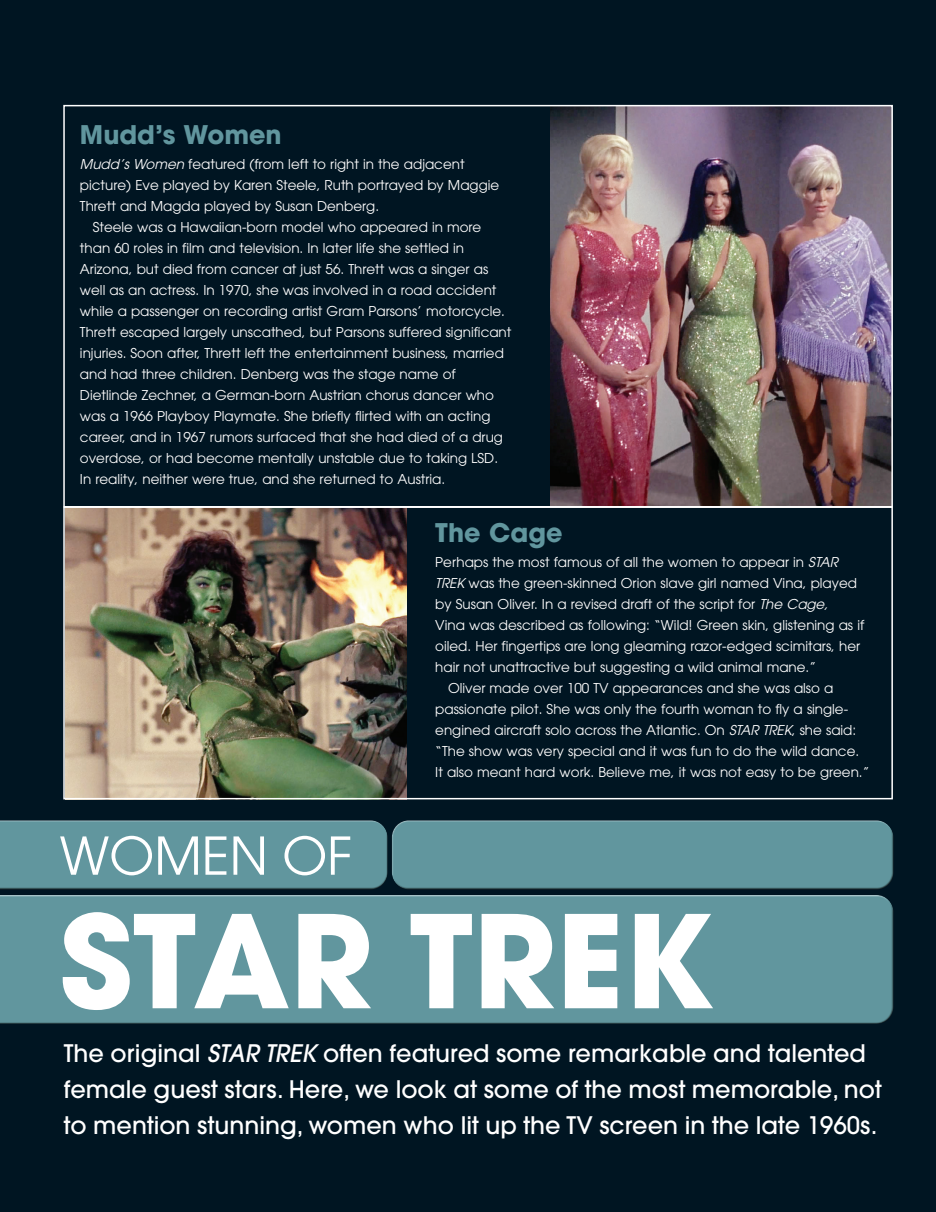
<style>
.page{position:relative;width:936px;height:1212px;background:#fff}
.page>*{position:absolute;margin:0;border:0;box-sizing:border-box;transform-origin:0 0}
.t1{font:700 127.5px "Avant Garde";color:#fff}
.t2{font:51.75px "Avant Garde LT";color:#fff}
.t3{font:700 25.5px "Avant Garde";color:#61969e}
.t4{font:500 24px/36px "Avant Garde";color:#fff}
.t5{font:13.5px/21px "Avant Garde";color:#fff}
.s1{font-family:"Avant Garde LT";font-style:italic}
.s2{font-style:italic}
</style>
<div class="page">
<div style="left:0;top:0;width:935px;height:1212px;background:#001522"></div>
<div style="left:0;top:893px;width:893px;height:122px;background:#fff;opacity:.75"></div>
<div style="left:0;top:900px;width:895px;height:125px;background:#61969e"></div>
<div style="left:0;top:819px;width:388px;height:61px;background:#fff;opacity:.75"></div>
<div style="left:0;top:826px;width:389px;height:65px;background:#61969e"></div>
<div style="left:391px;top:819px;width:503px;height:61px;background:#fff;opacity:.75"></div>
<div style="left:391px;top:826px;width:504px;height:65px;background:#61969e"></div>
<img style="left:66px;top:509px;width:340px;height:287px">
<img style="left:551px;top:108px;width:338px;height:396px">
<div style="left:63px;top:506px;width:829px;height:293px;border:2px solid #fff"></div>
<h3 class="t3" style="left:80px;top:118px;width:203px">Mudd’s Women</h3>
<p class="t5" style="left:80px;top:153px;width:421px"><span class="s1">Mudd’s Women</span> featured (from left to right in the adjacent picture) Eve played by Karen Steele, Ruth portrayed by Maggie<br>Thrett and Magda played by Susan Denberg.</p>
<p class="t5" style="left:80px;top:216px;width:433px;text-indent:13px">Steele was a Hawaiian-born model who appeared in more than 60 roles in film and television. In later life she settled in Arizona, but died from cancer at just 56. Thrett was a singer as well as an actress. In 1970, she was involved in a road accident while a passenger on recording artist Gram Parsons’ motorcycle.<br>Thrett escaped largely unscathed, but Parsons suffered significant injuries. Soon after, Thrett left the entertainment business, married and had three children. Denberg was the stage name of Dietlinde Zechner, a German-born Austrian chorus dancer who was a 1966 Playboy Playmate. She briefly flirted with an acting career, and in 1967 rumors surfaced that she had died of a drug overdose, or had become mentally unstable due to taking LSD.<br>In reality, neither were true, and she returned to Austria.</p>
<h3 class="t3" style="left:435px;top:516px;width:129px">The Cage</h3>
<p class="t5" style="left:435px;top:552px;width:404px">Perhaps the most famous of all the women to appear in <span class="s1">STAR</span></p>
<p class="t5" style="left:435px;top:573px;width:423px"><span class="s1">TREK</span> was the green-skinned Orion slave girl named Vina, played</p>
<p class="t5" style="left:435px;top:594px;width:394px">by Susan Oliver. In a revised draft of the script for <span class="s1">The Cage,</span></p>
<p class="t5" style="left:435px;top:615px;width:430px">Vina was described as following: “Wild! Green skin, glistening as if</p>
<p class="t5" style="left:435px;top:636px;width:426px">oiled. Her fingertips are long gleaming razor-edged scimitars, her</p>
<p class="t5" style="left:435px;top:657px;width:382px">hair not unattractive but suggesting a wild animal mane.”</p>
<p class="t5" style="left:448px;top:678px;width:387px">Oliver made over 100 TV appearances and she was also a</p>
<p class="t5" style="left:435px;top:699px;width:414px">passionate pilot. She was only the fourth woman to fly a single-</p>
<p class="t5" style="left:435px;top:720px;width:422px">engined aircraft solo across the Atlantic. On <span class="s1">STAR TREK</span>, she said:</p>
<p class="t5" style="left:435px;top:741px;width:425px">“The show was very special and it was fun to do the wild dance.</p>
<p class="t5" style="left:435px;top:762px;width:435px">It also meant hard work. Believe me, it was not easy to be green.”</p>
<h2 class="t2" style="left:60px;top:825px;width:294px">WOMEN OF</h2>
<h1 class="t1" style="left:60px;top:878px;width:655px">STAR TREK</h1>
<h3 class="t4" style="left:64px;top:1036px;width:819px">The original <span class="s2">STAR TREK</span> often featured some remarkable and talented female guest stars. Here, we look at some of the most memorable, not to mention stunning, women who lit up the TV screen in the late 1960s.</h3>
</div>
